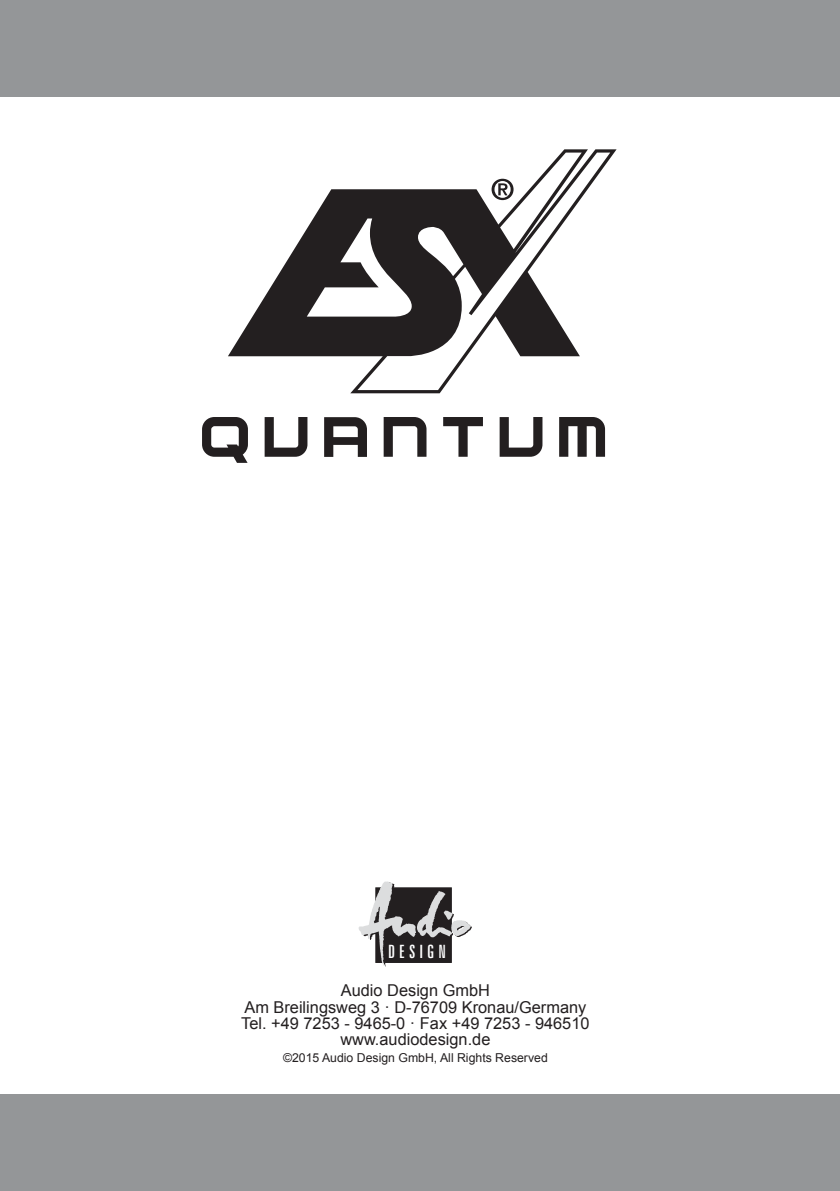
<style>
.page{position:relative;width:840px;height:1191px;background:#fff}
.page>*{position:absolute;margin:0;border:0;box-sizing:border-box;transform-origin:0 0}
.t1{font:extra-condensed 18.4px "Zurich BT";letter-spacing:.225em;color:#fff}
.t2{font:16.4px/16.4px "Arial";color:#231f20;text-align:center}
.t3{font:12.2px "Arial";color:#231f20}
</style>
<div class="page">
<img style="left:358px;top:881px;width:114px;height:84px">
<svg style="left:228px;top:149px;width:388px;height:244px"></svg>
<div style="left:0;top:0;width:839px;height:96px;background:#949698"></div>
<div style="left:0;top:1094px;width:839px;height:97px;background:#949698"></div>
<svg style="left:202px;top:417px;width:402px;height:46px"></svg>
<p class="t1" style="left:388px;top:941px;width:59px">DESIGN</p>
<p class="t2" style="left:241px;top:982px;width:350px">Audio Design GmbH<br>Am Breilingsweg 3 · D-76709 Kronau/Germany<br>Tel. +49 7253 - 9465-0 · Fax +49 7253 - 946510 www.audiodesign.de</p>
<p class="t3" style="left:283px;top:1049px;width:266px">©2015 Audio Design GmbH, All Rights Reserved</p>
</div>
